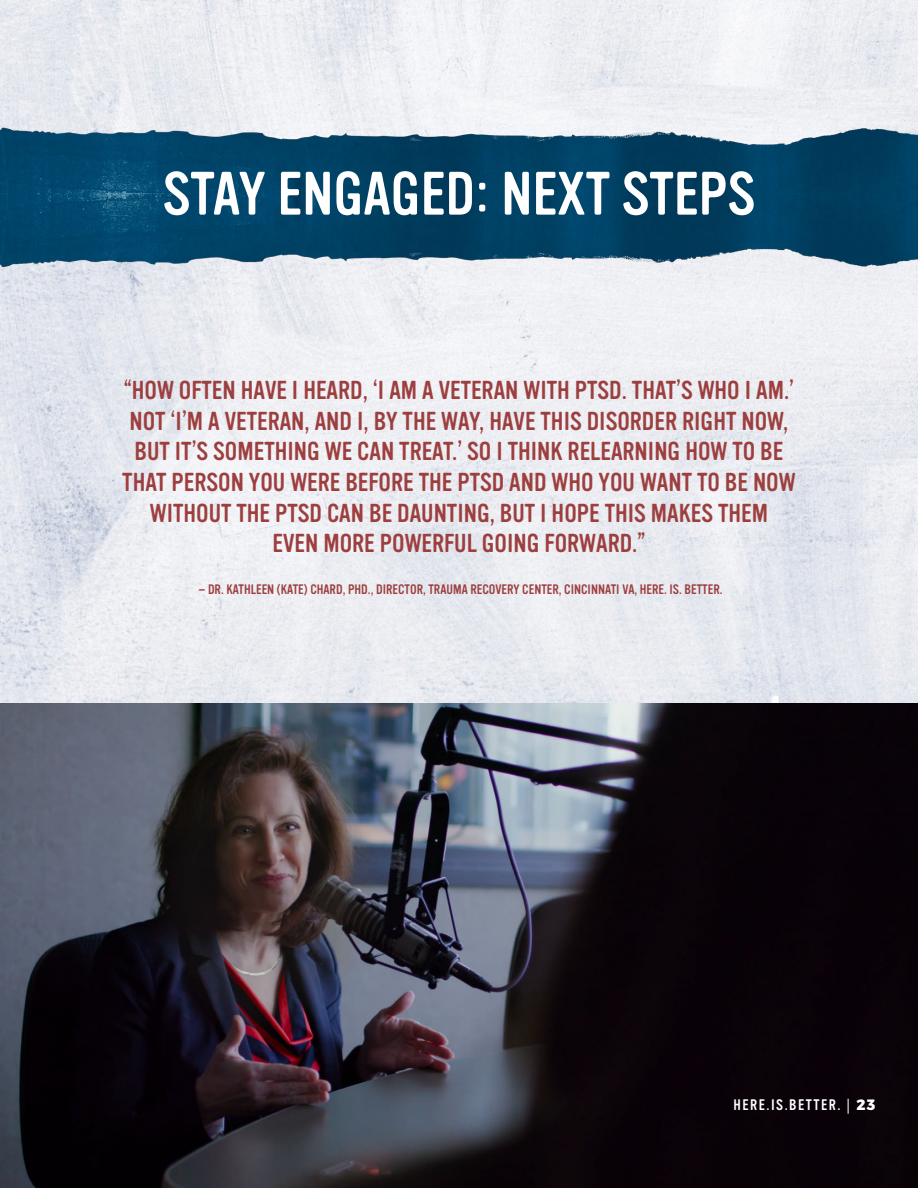
<style>
.page{position:relative;width:918px;height:1188px;background:#fff}
.page>*{position:absolute;margin:0;border:0;box-sizing:border-box;transform-origin:0 0}
.t1{font:60px "Vinyl OT";color:#fff}
.t2{font:25.5px/30.6px "Vinyl OT";color:#9d3f3f;text-align:center}
.t3{font:15px "Vinyl OT";letter-spacing:.1em;color:#fff}
.t4{font:13.5px "Vinyl OT";color:#9d3f3f}
.s1{font-family:"Myriad Pro"}
.s2{font-family:"Montserrat";font-weight:800}
</style>
<div class="page">
<img style="left:0;top:292px;width:918px;height:411px">
<img style="left:0;top:0;width:918px;height:194px">
<img style="left:0;top:194px;width:918px;height:98px">
<img style="left:0;top:703px;width:918px;height:485px">
<p class="t1" style="left:163px;top:161px;width:594px">STAY ENGAGED: NEXT STEPS</p>
<p class="t2" style="left:122px;top:375px;width:675px">“HOW OFTEN HAVE I HEARD, ‘I AM A VETERAN WITH PTSD. THAT’S WHO I AM.’ NOT ‘I’M A VETERAN, AND I, BY THE WAY, HAVE THIS DISORDER RIGHT NOW, BUT IT’S SOMETHING WE CAN TREAT.’ SO I THINK RELEARNING HOW TO BE THAT PERSON YOU WERE BEFORE THE PTSD AND WHO YOU WANT TO BE NOW WITHOUT THE PTSD CAN BE DAUNTING, BUT I HOPE THIS MAKES THEM<br>EVEN MORE POWERFUL GOING FORWARD.”</p>
<p class="t4" style="left:198px;top:582px;width:526px">— DR. KATHLEEN (KATE) CHARD, PHD., DIRECTOR, TRAUMA RECOVERY CENTER, CINCINNATI VA, HERE. IS. BETTER.</p>
<p class="t3" style="left:734px;top:1096px;width:143px">HERE.IS.BETTER. <span class="s1">|</span> <span class="s2">23</span></p>
</div>
